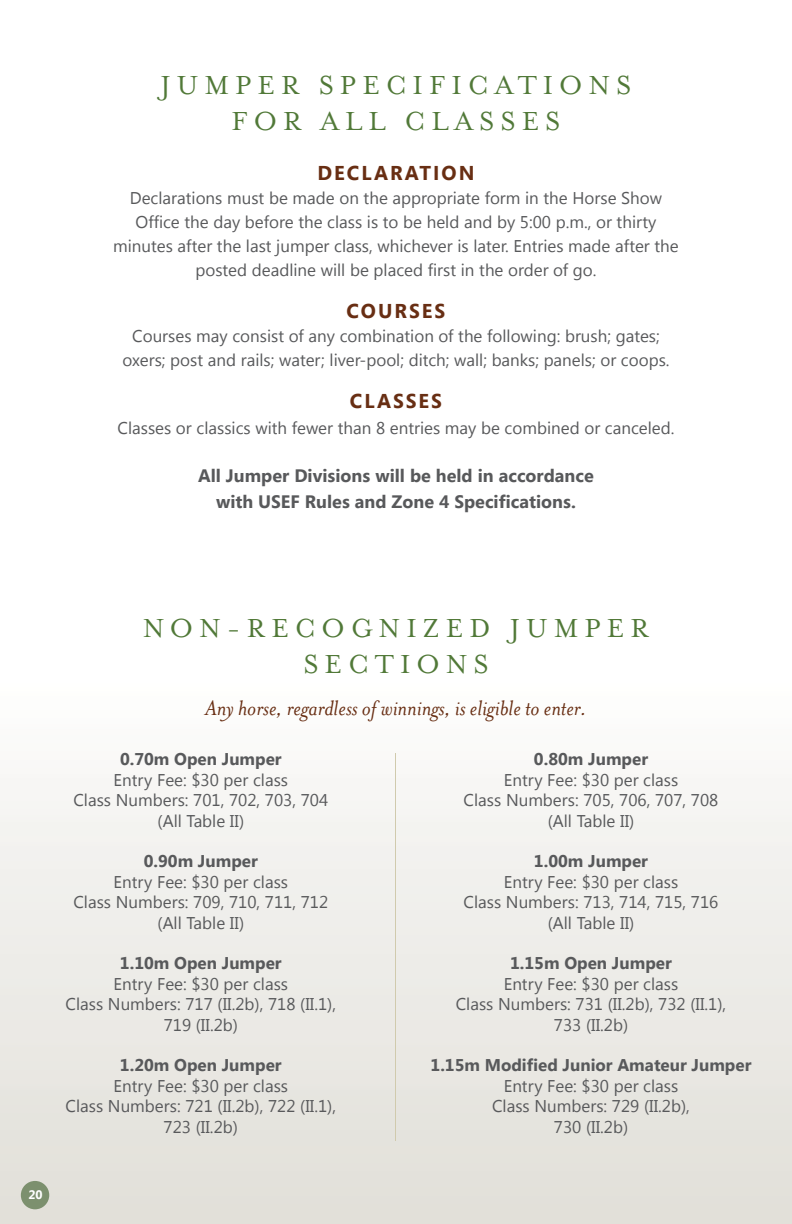
<style>
.page{position:relative;width:792px;height:1224px;background:#fff}
.page>*{position:absolute;margin:0;border:0;box-sizing:border-box;transform-origin:0 0}
.t1{font:30px/36px "Mrs Eaves Roman";letter-spacing:.2em;color:#517938;text-align:center}
.t2{font:italic 24px "Mrs Eaves";color:#682e13}
.t3{font:700 20px "Segoe UI";letter-spacing:.1em;color:#682e13}
.t4{font:700 18px/26px "Segoe UI";color:#58595b;text-align:center}
.t5{font:17px/20.4px "Segoe UI";color:#58595b;text-align:center}
.t6{font:700 17px "Segoe UI";color:#58595b}
.t7{font:700 12.4px "Segoe UI";color:#fff}
</style>
<div class="page">
<div style="left:0;top:683px;width:792px;height:541px;background:linear-gradient(to bottom,#fdfcfb,#e0ded7)"></div>
<hr style="left:396px;top:753px;width:1px;height:387px;background:#d0caad">
<div style="left:21px;top:1181px;width:28px;height:28px;background:#7c906e;border-radius:50%"></div>
<h1 class="t1" style="left:161px;top:67px;width:472px">JUMPER SPECIFICATIONS<br>FOR ALL CLASSES</h1>
<p class="t3" style="left:317px;top:158px;width:158px">DECLARATION</p>
<p class="t5" style="left:113px;top:185px;width:567px;line-height:24px">Declarations must be made on the appropriate form in the Horse Show Office the day before the class is to be held and by 5:00 p.m., or thirty minutes after the last jumper class, whichever is later. Entries made after the posted deadline will be placed first in the order of go.</p>
<p class="t3" style="left:347px;top:296px;width:100px">COURSES</p>
<p class="t5" style="left:122px;top:323px;width:549px;line-height:24px">Courses may consist of any combination of the following: brush; gates; oxers; post and rails; water; liver-pool; ditch; wall; banks; panels; or coops.</p>
<p class="t3" style="left:350px;top:386px;width:94px">CLASSES</p>
<p class="t5" style="left:118px;top:417px;width:558px">Classes or classics with fewer than 8 entries may be combined or canceled.</p>
<p class="t4" style="left:198px;top:462px;width:397px">All Jumper Divisions will be held in accordance with USEF Rules and Zone 4 Specifications.</p>
<p class="t7" style="left:28px;top:1186px;width:16px">20</p>
<h1 class="t1" style="left:143px;top:611px;width:508px">NON-RECOGNIZED JUMPER<br>SECTIONS</h1>
<h2 class="t2" style="left:205px;top:695px;width:383px">Any horse, regardless of winnings, is eligible to enter.</h2>
<p class="t6" style="left:120px;top:747px;width:163px">0.70m Open Jumper</p>
<p class="t5" style="left:73px;top:769px;width:256px">Entry Fee: $30 per class<br>Class Numbers: 701, 702, 703, 704 (All Table II)</p>
<p class="t6" style="left:144px;top:849px;width:116px">0.90m Jumper</p>
<p class="t5" style="left:73px;top:871px;width:256px">Entry Fee: $30 per class<br>Class Numbers: 709, 710, 711, 712 (All Table II)</p>
<p class="t6" style="left:120px;top:951px;width:163px">1.10m Open Jumper</p>
<p class="t5" style="left:66px;top:973px;width:272px">Entry Fee: $30 per class<br>Class Numbers: 717 (II.2b), 718 (II.1),<br>719 (II.2b)</p>
<p class="t6" style="left:120px;top:1053px;width:163px">1.20m Open Jumper</p>
<p class="t5" style="left:66px;top:1075px;width:272px">Entry Fee: $30 per class<br>Class Numbers: 721 (II.2b), 722 (II.1),<br>723 (II.2b)</p>
<p class="t6" style="left:534px;top:747px;width:116px">0.80m Jumper</p>
<p class="t5" style="left:464px;top:769px;width:256px">Entry Fee: $30 per class<br>Class Numbers: 705, 706, 707, 708 (All Table II)</p>
<p class="t6" style="left:534px;top:849px;width:116px">1.00m Jumper</p>
<p class="t5" style="left:464px;top:871px;width:256px">Entry Fee: $30 per class<br>Class Numbers: 713, 714, 715, 716 (All Table II)</p>
<p class="t6" style="left:510px;top:951px;width:163px">1.15m Open Jumper</p>
<p class="t5" style="left:456px;top:973px;width:272px">Entry Fee: $30 per class<br>Class Numbers: 731 (II.2b), 732 (II.1),<br>733 (II.2b)</p>
<p class="t6" style="left:431px;top:1053px;width:322px">1.15m Modified Junior Amateur Jumper</p>
<p class="t5" style="left:492px;top:1075px;width:199px">Entry Fee: $30 per class<br>Class Numbers: 729 (II.2b),<br>730 (II.2b)</p>
</div>
